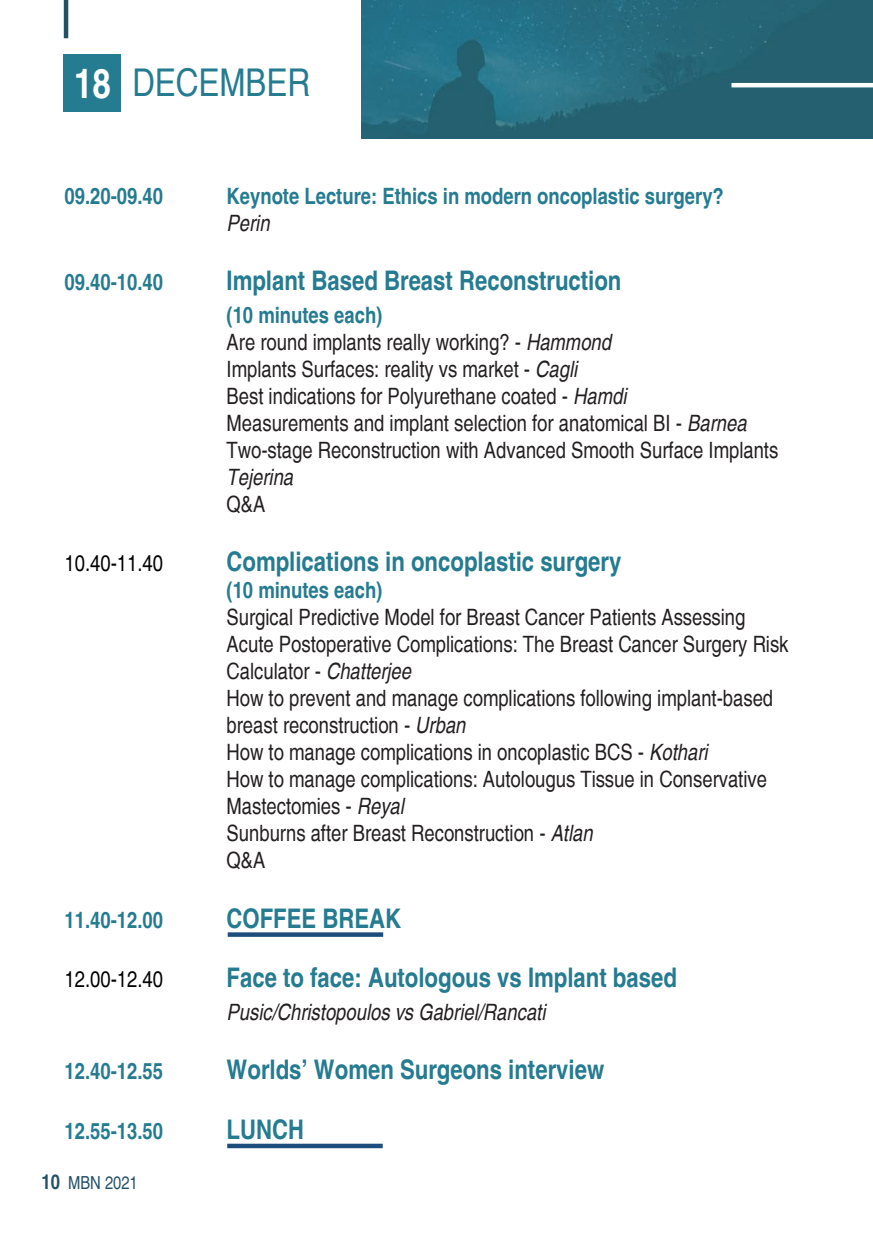
<style>
.page{position:relative;width:873px;height:1238px;background:#fff}
.page>*{position:absolute;margin:0;border:0;box-sizing:border-box;transform-origin:0 0}
.t1{font:700 condensed 40.5px "Helvetica";color:#fff}
.t2{font:condensed 38.25px "Helvetica";color:#257b90}
.t3{font:700 condensed 27px "Helvetica";color:#257b90}
.t4{font:condensed 22.5px/27px "Helvetica";color:#231f20}
.t5{font:700 condensed 22.5px "Helvetica";color:#257b90}
.t6{font:italic condensed 22.5px "Helvetica";color:#231f20}
.t7{font:condensed 22.5px "Helvetica";color:#000001}
.t8{font:700 condensed 22.5px "Helvetica";color:#247c91}
.t9{font:condensed 18px "Helvetica";color:#225068}
.s1{font-style:italic}
.s2{font-weight:700;font-size:20.25px}
</style>
<div class="page">
<svg style="left:228px;top:932px;width:155px;height:4px"></svg>
<div style="left:227px;top:1143px;width:156px;height:5px;background:#1c4d7c"></div>
<div style="left:64px;top:54px;width:57px;height:58px;background:#257b90"></div>
<hr style="left:64px;top:0;width:4px;height:38px;background:#225068">
<img style="left:362px;top:0;width:511px;height:139px">
<hr style="left:731px;top:83px;width:142px;height:4px;background:#fff">
<p class="t1" style="left:74px;top:56px;width:38px">18</p>
<p class="t2" style="left:132px;top:58px;width:179px">DECEMBER</p>
<p class="t5" style="left:65px;top:180px;width:100px">09.20-09.40</p>
<p class="t5" style="left:227px;top:180px;width:499px">Keynote Lecture: Ethics in modern oncoplastic surgery?</p>
<p class="t6" style="left:227px;top:210px;width:45px">Perin</p>
<p class="t5" style="left:65px;top:267px;width:100px">09.40-10.40</p>
<p class="t3" style="left:227px;top:262px;width:396px">Implant Based Breast Reconstruction</p>
<p class="t5" style="left:227px;top:299px;width:157px">(10 minutes each)</p>
<p class="t4" style="left:227px;top:328px;width:386px">Are round implants really working? - <span class="s1">Hammond</span></p>
<p class="t4" style="left:227px;top:355px;width:352px">Implants Surfaces: reality vs market - <span class="s1">Cagli</span></p>
<p class="t4" style="left:227px;top:382px;width:402px">Best indications for Polyurethane coated - <span class="s1">Hamdi</span></p>
<p class="t4" style="left:227px;top:409px;width:522px">Measurements and implant selection for anatomical BI - <span class="s1">Barnea</span></p>
<p class="t4" style="left:227px;top:436px;width:553px">Two-stage Reconstruction with Advanced Smooth Surface Implants<br><span class="s1">Tejerina</span></p>
<p class="t4" style="left:227px;top:490px;width:40px">Q&amp;A</p>
<p class="t7" style="left:65px;top:548px;width:100px">10.40-11.40</p>
<p class="t3" style="left:227px;top:543px;width:396px">Complications in oncoplastic surgery</p>
<p class="t5" style="left:227px;top:575px;width:157px">(10 minutes each)</p>
<p class="t4" style="left:227px;top:603px;width:563px">Surgical Predictive Model for Breast Cancer Patients Assessing<br>Acute Postoperative Complications: The Breast Cancer Surgery Risk<br>Calculator - <span class="s1">Chatterjee</span></p>
<p class="t4" style="left:227px;top:684px;width:548px">How to prevent and manage complications following implant-based breast reconstruction - <span class="s1">Urban</span></p>
<p class="t4" style="left:227px;top:738px;width:482px">How to manage complications in oncoplastic BCS - <span class="s1">Kothari</span></p>
<p class="t4" style="left:227px;top:765px;width:542px">How to manage complications: Autolougus Tissue in Conservative<br>Mastectomies - <span class="s1">Reyal</span></p>
<p class="t4" style="left:227px;top:819px;width:368px">Sunburns after Breast Reconstruction - <span class="s1">Atlan</span></p>
<p class="t4" style="left:227px;top:846px;width:40px">Q&amp;A</p>
<p class="t8" style="left:65px;top:904px;width:100px">11.40-12.00</p>
<p class="t3" style="left:227px;top:899px;width:176px">COFFEE BREAK</p>
<p class="t7" style="left:65px;top:964px;width:100px">12.00-12.40</p>
<p class="t3" style="left:227px;top:959px;width:452px">Face to face: Autologous vs Implant based</p>
<p class="t6" style="left:227px;top:998px;width:320px">Pusic/Christopoulos vs Gabriel/Rancati</p>
<p class="t5" style="left:65px;top:1055px;width:100px">12.40-12.55</p>
<p class="t3" style="left:227px;top:1050px;width:379px">Worlds’ Women Surgeons interview</p>
<p class="t8" style="left:65px;top:1115px;width:100px">12.55-13.50</p>
<p class="t3" style="left:227px;top:1110px;width:79px">LUNCH</p>
<p class="t9" style="left:41px;top:1170px;width:98px"><span class="s2">10</span> MBN 2021</p>
</div>
